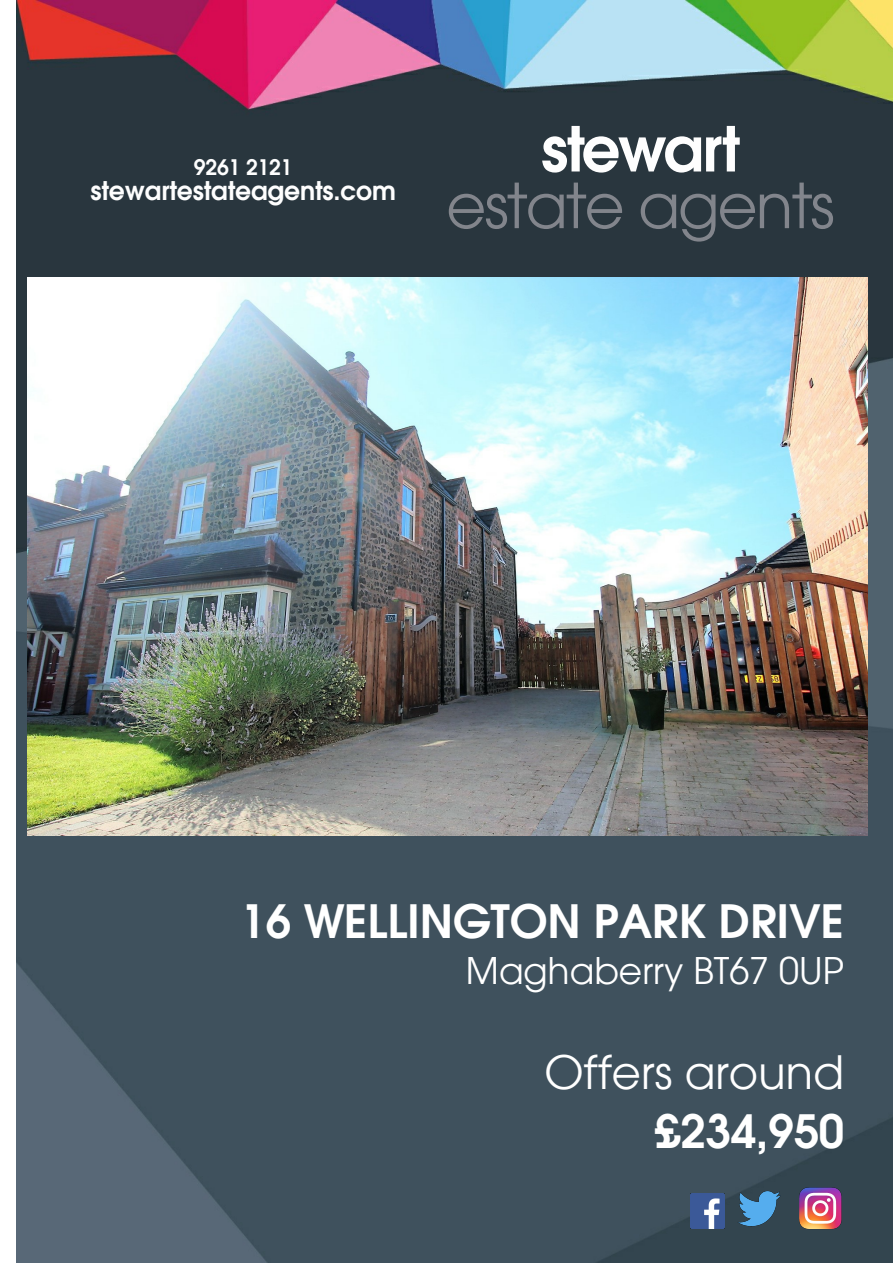
<style>
.page{position:relative;width:893px;height:1263px;background:#fff}
.page>*{position:absolute;margin:0;border:0;box-sizing:border-box;transform-origin:0 0}
.t1{font:61.35px "Avant Garde";letter-spacing:-.03em;color:#82858c}
.t2{font:600 61.35px "Avant Garde";letter-spacing:-.04em;color:#fefefe}
.t3{font:600 45px "Avant Garde";color:#fff}
.t4{font:45px "Avant Garde";color:#fff}
.t5{font:36px "Avant Garde";color:#fff}
.t6{font:600 25.2px "Avant Garde";letter-spacing:-.005em;color:#fefefe}
.t7{font:600 21px "Avant Garde";letter-spacing:-.005em;color:#fefefe}
</style>
<div class="page">
<img style="left:16px;top:1px;width:877px;height:1262px">
<img style="left:27px;top:277px;width:840px;height:558px">
<img style="left:798px;top:1185px;width:46px;height:47px">
<img style="left:728px;top:1177px;width:62px;height:63px">
<img style="left:690px;top:1193px;width:35px;height:35px">
<p class="t7" style="left:194px;top:159px;width:100px">9261 2121</p>
<p class="t6" style="left:91px;top:181px;width:307px">stewartestateagents.com</p>
<h1 class="t2" style="left:541px;top:125px;width:200px">stewart</h1>
<h1 class="t1" style="left:446px;top:182px;width:389px">estate agents</h1>
<p class="t3" style="left:241px;top:905px;width:605px">16 WELLINGTON PARK DRIVE</p>
<p class="t5" style="left:466px;top:957px;width:380px">Maghaberry BT67 0UP</p>
<p class="t4" style="left:544px;top:1055px;width:301px">Offers around</p>
<p class="t3" style="left:655px;top:1114px;width:190px">£234,950</p>
</div>
